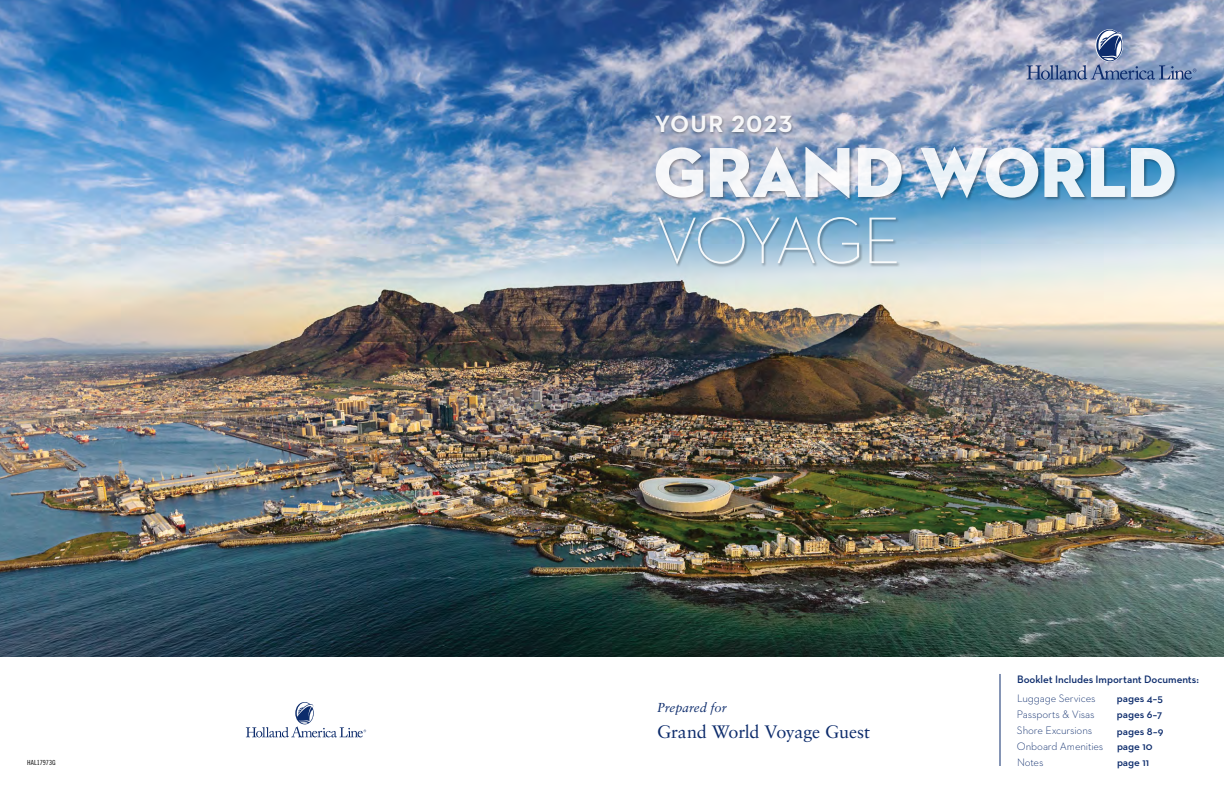
<style>
.page{position:relative;width:1224px;height:792px;background:#fff}
.page>*{position:absolute;margin:0;border:0;box-sizing:border-box;transform-origin:0 0}
.t1{font:72px "Neutraface 2 Display Titling";color:#fff}
.t2{font:300 67px "Neutraface 2 Display";letter-spacing:-.05em;color:#fff}
.t3{font:700 24px "Neutraface 2 Text";letter-spacing:.055em;color:#fff}
.t4{font:18px "Sabon LT Std";letter-spacing:-.01em;color:#0d2c6c}
.t5{font:italic 13px "Sabon LT Std";letter-spacing:-.015em;color:#0d2c6c}
.t6{font:300 11px "Neutraface 2 Text";letter-spacing:-.01em;color:#0d2c6c}
.t7{font:600 11px "Neutraface 2 Text";letter-spacing:-.005em;color:#0d2c6c}
.t8{font:7px "Trade Gothic LT Std Cn 18";letter-spacing:.005em;color:#000}
.s1{font-weight:600}
</style>
<div class="page">
<img style="left:0;top:0;width:1224px;height:657px">
<div style="left:658px;top:216px;width:242px;height:52px;background:#000;opacity:.35"></div>
<div style="left:654px;top:114px;width:141px;height:22px;background:#000;opacity:.35"></div>
<div style="left:655px;top:146px;width:523px;height:56px;background:#000;opacity:.35"></div>
<hr style="left:1000px;top:674px;width:1px;height:92px;background:#0d2c6c">
<svg style="left:246px;top:702px;width:120px;height:36px"></svg>
<svg style="left:1027px;top:29px;width:169px;height:51px;background:#8d9bbb"></svg>
<h3 class="t3" style="left:655px;top:109px;width:139px">YOUR 2023</h3>
<h1 class="t1" style="left:654px;top:127px;width:524px">GRAND WORLD</h1>
<h2 class="t2" style="left:656px;top:204px;width:246px">VOYAGE</h2>
<p class="t5" style="left:657px;top:700px;width:72px">Prepared for</p>
<p class="t4" style="left:657px;top:721px;width:215px">Grand World Voyage Guest</p>
<p class="t7" style="left:1017px;top:672px;width:184px">Booklet Includes Important Documents:</p>
<p class="t6" style="left:1017px;top:691px;width:80px">Luggage Services</p>
<p class="t7" style="left:1117px;top:691px;width:47px">pages 4–5</p>
<p class="t6" style="left:1017px;top:707px;width:79px">Passports &amp; Visas</p>
<p class="t7" style="left:1117px;top:707px;width:47px">pages 6–7</p>
<p class="t6" style="left:1017px;top:723px;width:77px">Shore Excursions</p>
<p class="t7" style="left:1117px;top:724px;width:48px">pages 8–9</p>
<p class="t6" style="left:1017px;top:739px;width:137px">Onboard Amenities <span class="s1">page 10</span></p>
<p class="t8" style="left:27px;top:759px;width:30px">HAL17973G</p>
<p class="t6" style="left:1017px;top:755px;width:28px">Notes</p>
<p class="t7" style="left:1117px;top:755px;width:34px">page 11</p>
</div>
